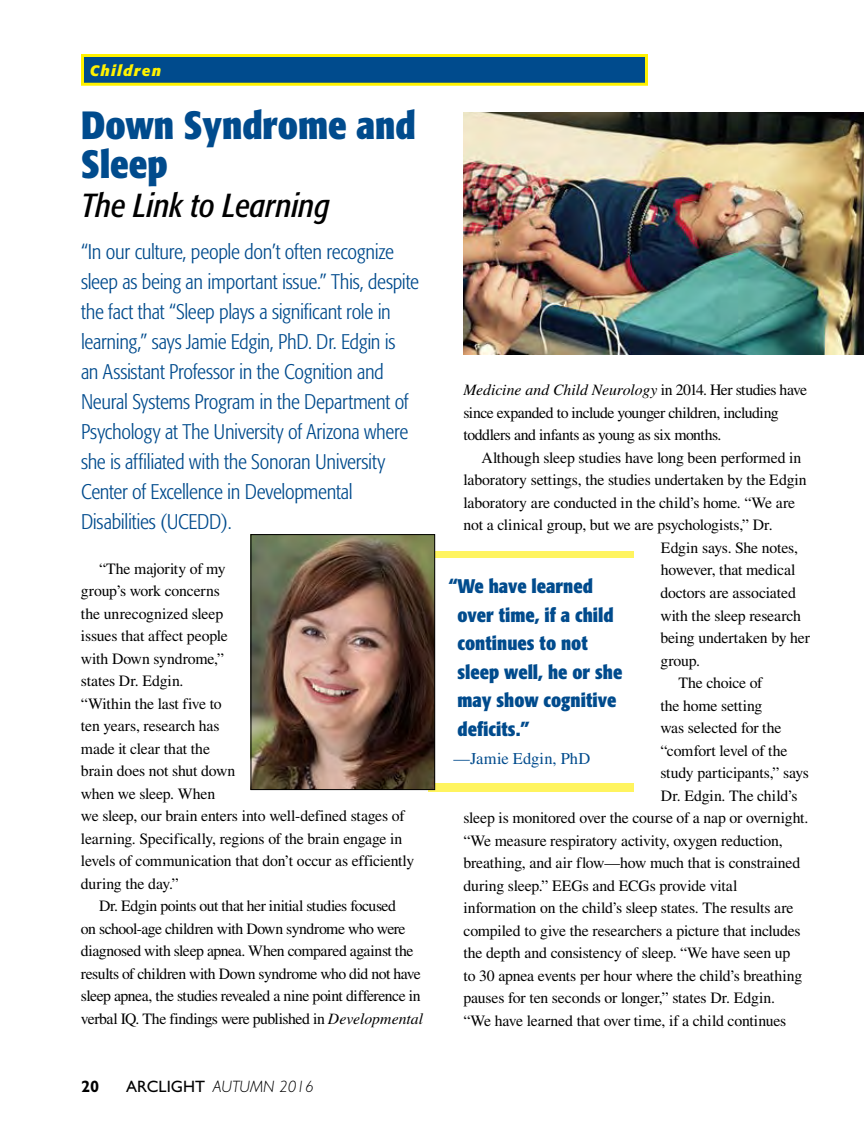
<style>
.page{position:relative;width:864px;height:1134px;background:#fff}
.page>*{position:absolute;margin:0;border:0;box-sizing:border-box;transform-origin:0 0}
.t1{font:700 condensed 39px/39px "Formata";color:#004b8d}
.t2{font:italic condensed 33px "Formata";color:#000}
.t3{font:300 condensed 21px/30px "Formata";letter-spacing:-.015em;color:#004b8d}
.t4{font:700 condensed 19.5px/28.5px "Formata";color:#004b8d}
.t5{font:italic 300 16.5px "Gill Sans";color:#000}
.t6{font:16.5px "Times";letter-spacing:.01em;color:#004b8d}
.t7{font:700 16.5px "Gill Sans";color:#000}
.t8{font:15.75px/22.5px "Times";letter-spacing:-.015em;color:#000}
.t9{font:italic 700 15px "Formata";letter-spacing:.09em;color:#fff200}
.s1{font-style:italic}
.s2{font-weight:400;font-style:normal}
</style>
<div class="page">
<div style="left:82px;top:56px;width:564px;height:28px;background:#004b8d"></div>
<div style="left:81px;top:54px;width:567px;height:32px;border:3px solid #fff200"></div>
<div style="left:429px;top:552px;width:205px;height:6px;background:#fff45f"></div>
<div style="left:429px;top:783px;width:205px;height:8px;background:#fff45f"></div>
<img style="left:252px;top:536px;width:181px;height:252px">
<div style="left:250px;top:534px;width:185px;height:256px;border:1px solid #000"></div>
<img style="left:464px;top:112px;width:400px;height:243px">
<p class="t9" style="left:90px;top:61px;width:73px">Children</p>
<h1 class="t1" style="left:81px;top:105px;width:336px">Down Syndrome and<br>Sleep</h1>
<h2 class="t2" style="left:81px;top:186px;width:250px">The Link to Learning</h2>
<p class="t3" style="left:81px;top:237px;width:340px">“In our culture, people don’t often recognize sleep as being an important issue.” This, despite the fact that “Sleep plays a significant role in learning,” says Jamie Edgin, PhD. Dr. Edgin is<br>an Assistant Professor in the Cognition and Neural Systems Program in the Department of Psychology at The University of Arizona where she is affiliated with the Sonoran University Center of Excellence in Developmental Disabilities (UCEDD).</p>
<p class="t8" style="left:81px;top:557px;width:335px;text-indent:18px">“The majority of my<br>group’s work concerns<br>the unrecognized sleep<br>issues that affect people<br>with Down syndrome,”<br>states Dr. Edgin.<br>“Within the last five to<br>ten years, research has<br>made it clear that the<br>brain does not shut down<br>when we sleep. When<br>we sleep, our brain enters into well-defined stages of learning. Specifically, regions of the brain engage in levels of communication that don’t occur as efficiently during the day.”</p>
<p class="t8" style="left:81px;top:895px;width:344px;text-indent:18px">Dr. Edgin points out that her initial studies focused<br>on school-age children with Down syndrome who were diagnosed with sleep apnea. When compared against the results of children with Down syndrome who did not have sleep apnea, the studies revealed a nine point difference in verbal IQ. The findings were published in <span class="s1">Developmental</span></p>
<p class="t7" style="left:81px;top:1077px;width:20px">20</p>
<p class="t5" style="left:126px;top:1078px;width:189px"><span class="s2">ARCLIGHT</span> AUTUMN 2016</p>
<p class="t8" style="left:464px;top:379px;width:345px"><span class="s1">Medicine and Child Neurology</span> in 2014. Her studies have since expanded to include younger children, including toddlers and infants as young as six months.</p>
<p class="t8" style="left:482px;top:446px;width:321px">Although sleep studies have long been performed in</p>
<p class="t8" style="left:464px;top:469px;width:345px">laboratory settings, the studies undertaken by the Edgin</p>
<p class="t8" style="left:464px;top:491px;width:333px">laboratory are conducted in the child’s home. “We are</p>
<p class="t8" style="left:464px;top:514px;width:311px">not a clinical group, but we are psychologists,” Dr.</p>
<p class="t8" style="left:661px;top:536px;width:139px">Edgin says. She notes,</p>
<p class="t8" style="left:661px;top:559px;width:136px">however, that medical</p>
<p class="t8" style="left:660px;top:581px;width:137px">doctors are associated</p>
<p class="t8" style="left:660px;top:604px;width:142px">with the sleep research</p>
<p class="t8" style="left:660px;top:626px;width:151px">being undertaken by her</p>
<p class="t8" style="left:660px;top:649px;width:41px">group.</p>
<p class="t8" style="left:678px;top:671px;width:86px">The choice of</p>
<p class="t8" style="left:660px;top:694px;width:104px">the home setting</p>
<p class="t8" style="left:660px;top:716px;width:123px">was selected for the</p>
<p class="t8" style="left:660px;top:739px;width:128px">“comfort level of the</p>
<p class="t8" style="left:660px;top:761px;width:150px">study participants,” says</p>
<p class="t8" style="left:661px;top:784px;width:138px">Dr. Edgin. The child’s</p>
<p class="t8" style="left:464px;top:806px;width:346px">sleep is monitored over the course of a nap or overnight.</p>
<p class="t8" style="left:464px;top:829px;width:321px">“We measure respiratory activity, oxygen reduction,</p>
<p class="t8" style="left:464px;top:851px;width:339px">breathing, and air flow—how much that is constrained</p>
<p class="t8" style="left:464px;top:874px;width:275px">during sleep.” EEGs and ECGs provide vital</p>
<p class="t8" style="left:464px;top:896px;width:332px">information on the child’s sleep states. The results are</p>
<p class="t8" style="left:464px;top:919px;width:339px">compiled to give the researchers a picture that includes</p>
<p class="t8" style="left:464px;top:942px;width:328px">the depth and consistency of sleep. “We have seen up</p>
<p class="t8" style="left:464px;top:964px;width:340px">to 30 apnea events per hour where the child’s breathing</p>
<p class="t8" style="left:464px;top:987px;width:313px">pauses for ten seconds or longer,” states Dr. Edgin.</p>
<p class="t8" style="left:464px;top:1009px;width:324px">“We have learned that over time, if a child continues</p>
<p class="t4" style="left:458px;top:572px;width:166px;text-indent:-9px">“ We have learned over time, if a child continues to not sleep well, he or she may show cognitive deficits.”</p>
<p class="t6" style="left:454px;top:749px;width:138px">—Jamie Edgin, PhD</p>
</div>
